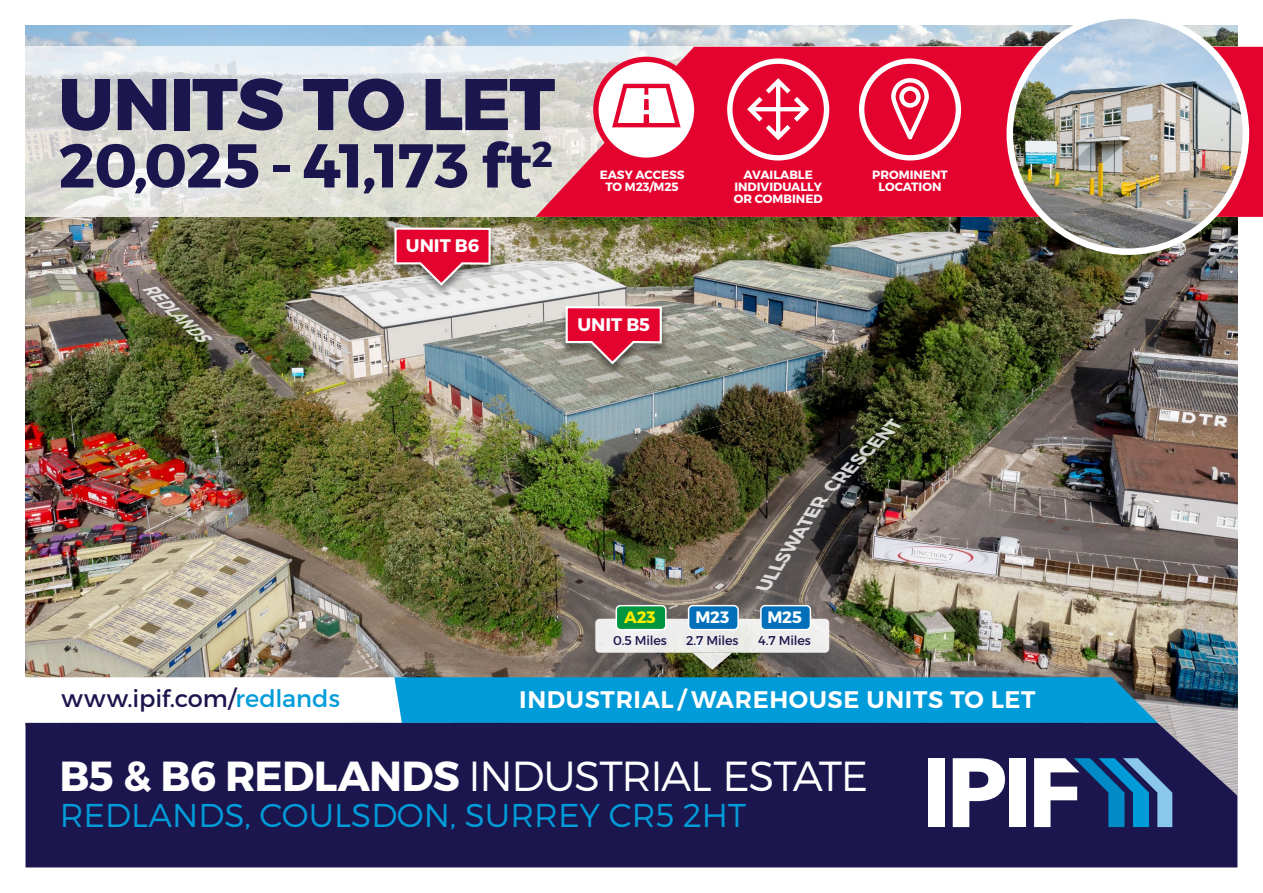
<style>
.page{position:relative;width:1263px;height:893px;background:#fff}
.page>*{position:absolute;margin:0;border:0;box-sizing:border-box;transform-origin:0 0}
.t1{font:800 72.9px "Montserrat";letter-spacing:-.025em;color:#1c164e}
.t2{font:700 61.8px "Montserrat";letter-spacing:-.02em;color:#1c164e}
.t3{font:300 42px "Montserrat";letter-spacing:-.035em;color:#fff}
.t4{font:300 33px "Montserrat";color:#009cda}
.t5{font:600 24px "Montserrat";letter-spacing:.025em;color:#fff}
.t6{font:24px "Montserrat";color:#1c164e}
.t7{font:700 18.15px "Montserrat";color:#fff}
.t8{font:italic 700 18px "Montserrat";color:#fff}
.t9{font:italic 700 18px "Montserrat";color:#fff;scale:.77 1}
.t10{font:700 16.5px "Montserrat";letter-spacing:-.01em;color:#fff}
.t11{font:700 16.5px "Montserrat";color:#ffed00}
.t12{font:12.75px "Montserrat";letter-spacing:-.01em;color:#1c164e}
.t13{font:700 12px/12px "Montserrat";color:#fff;text-align:center}
.s1{color:#009cda}
.s2{font-weight:700}
</style>
<div class="page">
<img style="left:26px;top:26px;width:1211px;height:697px">
<svg style="left:26px;top:47px;width:510px;height:170px"></svg>
<svg style="left:536px;top:47px;width:727px;height:170px;fill:#e4032e"></svg>
<img style="left:424px;top:300px;width:399px;height:217px">
<div style="left:862px;top:61px;width:96px;height:97px;background:#e4032e;border-radius:50%"></div>
<div style="left:859px;top:58px;width:102px;height:103px;border:5px solid #fff;border-radius:50%"></div>
<svg style="left:891px;top:78px;width:38px;height:62px"></svg>
<svg style="left:596px;top:59px;width:101px;height:101px"></svg>
<div style="left:593px;top:57px;width:106px;height:106px;border:5px solid #e4032e;border-radius:50%"></div>
<svg style="left:612px;top:84px;width:69px;height:43px"></svg>
<div style="left:595px;top:619px;width:234px;height:34px;background:#eeeded;border-radius:4px"></div>
<div style="left:616px;top:606px;width:50px;height:24px;background:#009641;border-radius:4px"></div>
<div style="left:615px;top:605px;width:51px;height:25px;border:2px solid #fff;border-radius:4px"></div>
<div style="left:689px;top:606px;width:49px;height:24px;background:#0070ba;border-radius:4px"></div>
<div style="left:688px;top:605px;width:51px;height:25px;border:2px solid #fff;border-radius:4px"></div>
<div style="left:761px;top:606px;width:49px;height:24px;background:#0070ba;border-radius:4px"></div>
<div style="left:760px;top:605px;width:51px;height:25px;border:2px solid #fff;border-radius:4px"></div>
<svg style="left:692px;top:653px;width:40px;height:17px"></svg>
<div style="left:560px;top:305px;width:109px;height:71px;background:#000;opacity:.45"></div>
<svg style="left:564px;top:305px;width:99px;height:61px"></svg>
<img style="left:1010px;top:16px;width:236px;height:236px;border-radius:118px">
<div style="left:1006px;top:12px;width:243px;height:243px;border:6px solid #fff;border-radius:50%"></div>
<svg style="left:25px;top:677px;width:1133px;height:46px"></svg>
<div style="left:26px;top:723px;width:1211px;height:144px;background:#1c164e"></div>
<div style="left:928px;top:758px;width:16px;height:69px;background:#fff"></div>
<div style="left:1009px;top:758px;width:17px;height:69px;background:#fff"></div>
<svg style="left:953px;top:758px;width:52px;height:69px"></svg>
<svg style="left:1034px;top:758px;width:138px;height:69px"></svg>
<div style="left:389px;top:227px;width:109px;height:70px;background:#000;opacity:.45"></div>
<svg style="left:393px;top:226px;width:99px;height:61px"></svg>
<svg style="left:730px;top:61px;width:96px;height:97px;fill:#e4032e"></svg>
<div style="left:727px;top:58px;width:102px;height:103px;border:5px solid #fff;border-radius:50%"></div>
<svg style="left:747px;top:78px;width:62px;height:62px"></svg>
<h1 class="t1" style="left:58px;top:59px;width:498px">UNITS TO LET</h1>
<h2 class="t2" style="left:58px;top:127px;width:496px">20,025 - 41,173 ft<sup>2</sup></h2>
<h3 class="t9" style="left:153px;top:277px;width:104px;rotate:43deg">REDLANDS</h3>
<h3 class="t7" style="left:406px;top:235px;width:75px">UNIT B6</h3>
<p class="t13" style="left:600px;top:168px;width:86px">EASY ACCESS<br>TO M23/M25</p>
<h3 class="t7" style="left:577px;top:313px;width:74px">UNIT B5</h3>
<p class="t13" style="left:734px;top:168px;width:90px">AVAILABLE<br>INDIVIDUALLY<br>OR COMBINED</p>
<p class="t13" style="left:872px;top:168px;width:77px">PROMINENT<br>LOCATION</p>
<h3 class="t8" style="left:822px;top:480px;width:100px;rotate:-45deg">CRESCENT</h3>
<h3 class="t8" style="left:753px;top:583px;width:114px;rotate:-57deg">ULLSWATER</h3>
<h3 class="t11" style="left:624px;top:607px;width:33px">A23</h3>
<h3 class="t10" style="left:695px;top:607px;width:35px">M23</h3>
<h3 class="t10" style="left:767px;top:607px;width:36px">M25</h3>
<p class="t12" style="left:613px;top:632px;width:55px">0.5 Miles</p>
<p class="t12" style="left:686px;top:632px;width:54px">2.7 Miles</p>
<p class="t12" style="left:758px;top:633px;width:54px">4.7 Miles</p>
<h3 class="t6" style="left:62px;top:684px;width:280px">www.ipif.com/<span class="s1">redlands</span></h3>
<h3 class="t5" style="left:519px;top:685px;width:518px">INDUSTRIAL / WAREHOUSE UNITS TO LET</h3>
<h3 class="t3" style="left:60px;top:750px;width:810px"><span class="s2">B5 &amp; B6 REDLANDS</span> INDUSTRIAL ESTATE</h3>
<h3 class="t4" style="left:60px;top:795px;width:688px">REDLANDS, COULSDON, SURREY CR5 2HT</h3>
</div>
